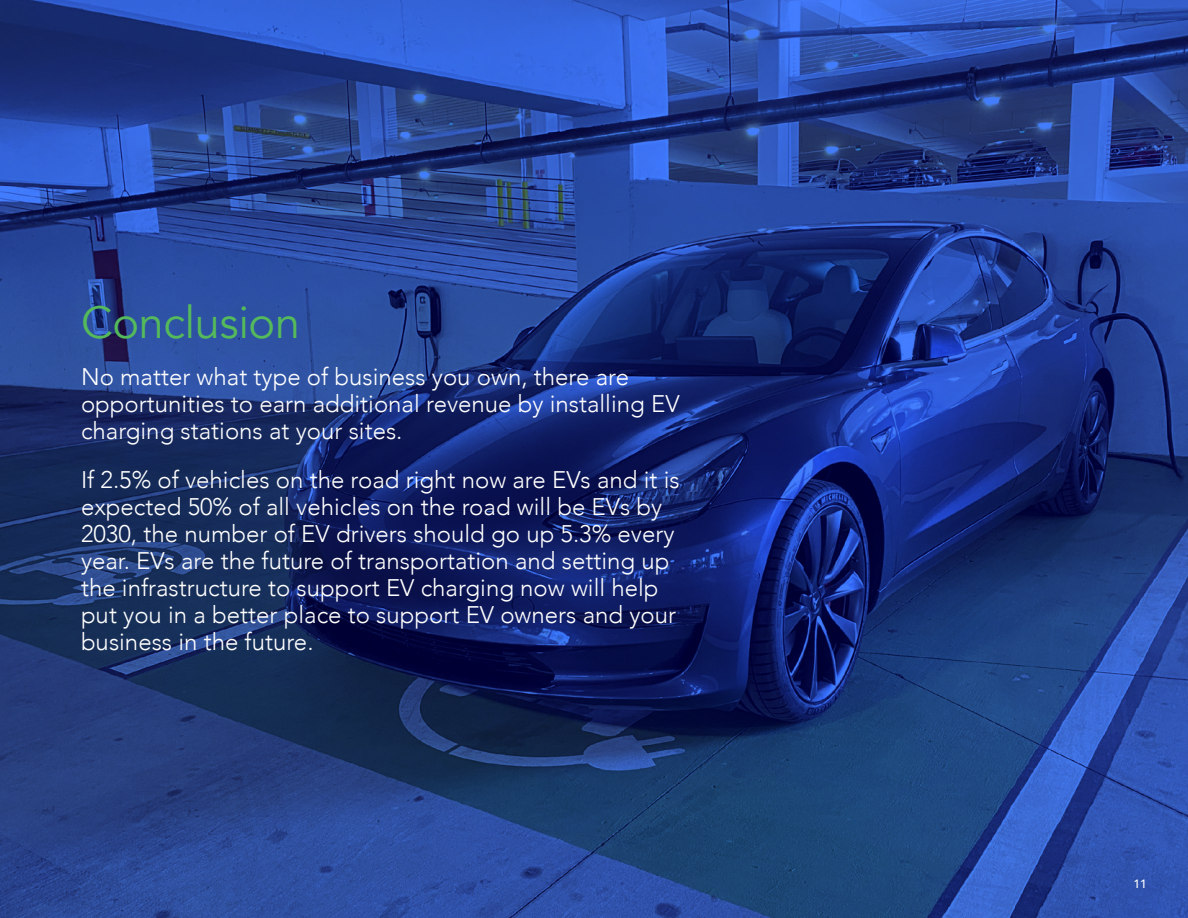
<style>
.page{position:relative;width:1188px;height:918px;background:#fff}
.page>*{position:absolute;margin:0;border:0;box-sizing:border-box;transform-origin:0 0}
.t1{font:45px "Avenir";letter-spacing:-.01em;color:#55ba5b}
.t2{font:300 24px/27px "Avenir";color:#fff}
.t3{font:500 12px "Avenir";color:#fff}
</style>
<div class="page">
<img style="left:0;top:0;width:1188px;height:918px">
<p class="t1" style="left:81px;top:296px;width:221px">Conclusion</p>
<p class="t2" style="left:81px;top:363px;width:600px">No matter what type of business you own, there are opportunities to earn additional revenue by installing EV charging stations at your sites.</p>
<p class="t2" style="left:81px;top:466px;width:600px">If 2.5% of vehicles on the road right now are EVs and it is expected 50% of all vehicles on the road will be EVs by 2030, the number of EV drivers should go up 5.3% every year. EVs are the future of transportation and setting up the infrastructure to support EV charging now will help put you in a better place to support EV owners and your business in the future.</p>
<p class="t3" style="left:1134px;top:873px;width:15px">11</p>
</div>
